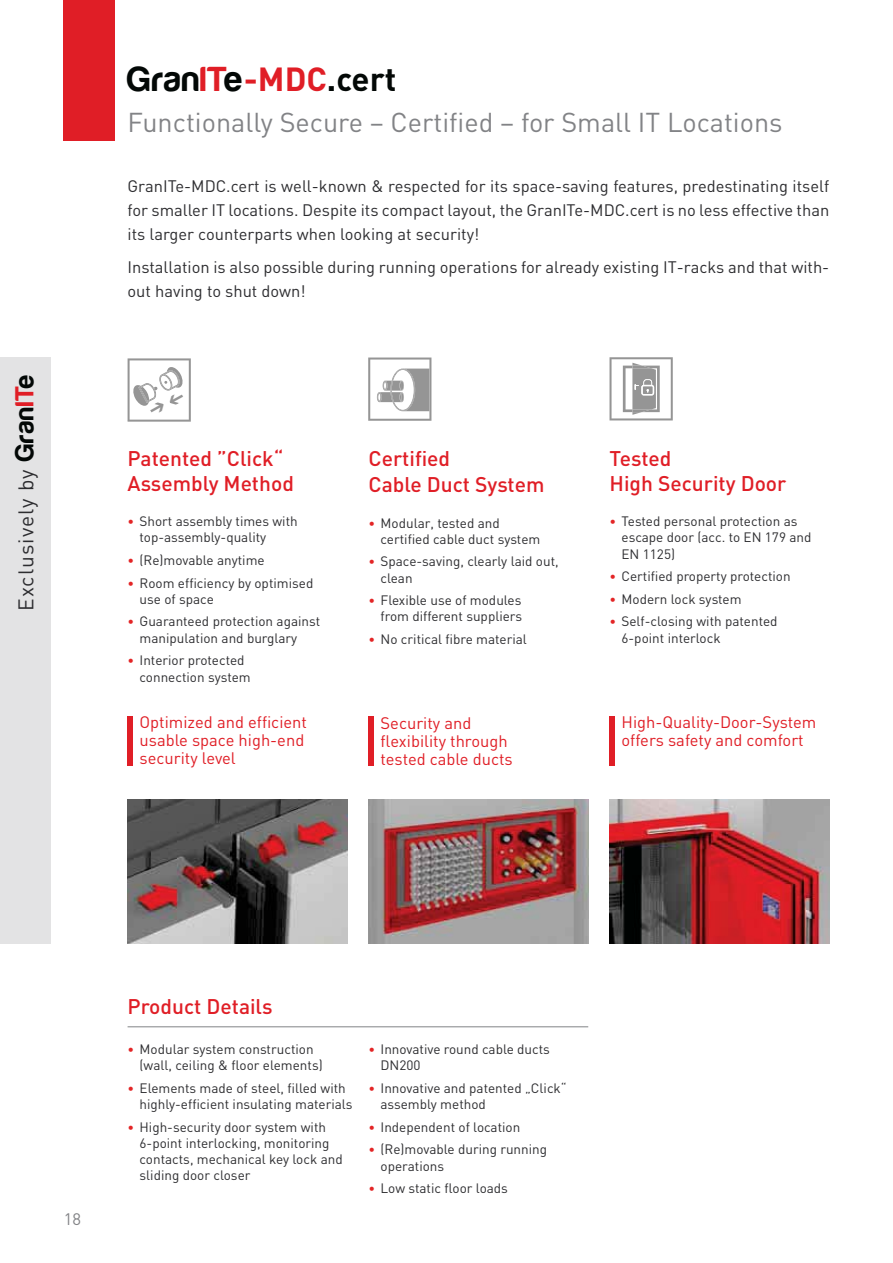
<style>
.page{position:relative;width:893px;height:1263px;background:#fff}
.page>*{position:absolute;margin:0;border:0;box-sizing:border-box;transform-origin:0 0}
.t1{font:700 36px "Harabara";letter-spacing:.04em;color:#030806}
.t2{font:27px "DIN";color:#828386}
.t3{font:500 21px/25.2px "DIN";color:#e01e26}
.t4{font:21px "DIN";letter-spacing:.05em;color:#2d2d30}
.t5{font:16.5px/24px "DIN";color:#2d2d30;text-align:justify}
.t6{font:16.5px/18px "DIN";color:#e01e26}
.t7{font:16.5px "DIN";color:#828386}
.t8{font:13.5px/16.2px "DIN";color:#2d2d30}
.s1{font-family:"Harabara";font-weight:700;font-size:27px;color:#030806}
.s2{font-family:"Harabara";font-weight:700;font-size:27px;color:#e01e26}
.s3{color:#e01e26}
.s4{font-family:"DIN";font-size:33px;color:#e01e26}
.s5{font-family:"DIN";font-size:33px}
.s6{font-size:12.75px;color:#e32526}
</style>
<div class="page">
<hr style="left:128px;top:1026px;width:460px;height:1px;background:#828386">
<div style="left:0;top:357px;width:51px;height:587px;background:#e3e3e4"></div>
<div style="left:64px;top:0;width:51px;height:141px;background:#e01e26"></div>
<svg style="left:368px;top:358px;width:63px;height:63px"></svg>
<div style="left:368px;top:716px;width:6px;height:50px;background:#e01e26"></div>
<svg style="left:609px;top:357px;width:63px;height:63px"></svg>
<div style="left:609px;top:716px;width:6px;height:50px;background:#e01e26"></div>
<img style="left:609px;top:799px;width:220px;height:145px">
<img style="left:368px;top:799px;width:220px;height:145px">
<div style="left:128px;top:716px;width:5px;height:50px;background:#e01e26"></div>
<img style="left:128px;top:799px;width:219px;height:145px">
<svg style="left:128px;top:358px;width:63px;height:64px"></svg>
<h3 class="t4" style="left:18px;top:611px;width:238px;rotate:-90deg">Exclusively by <span class="s1">Gran</span><span class="s2">IT</span><span class="s1">e</span></h3>
<h1 class="t1" style="left:128px;top:61px;width:270px">Gran<span class="s3">IT</span>e<span class="s4">-MDC</span><span class="s5">.cert</span></h1>
<h2 class="t2" style="left:128px;top:113px;width:656px">Functionally Secure – Certified – for Small IT Locations</h2>
<p class="t5" style="left:128px;top:176px;width:703px">GranITe-MDC.cert is well-known &amp; respected for its space-saving features, predestinating itself for smaller IT locations. Despite its compact layout, the GranITe-MDC.cert is no less effective than its larger counterparts when looking at security!</p>
<p class="t5" style="left:128px;top:257px;width:703px">Installation is also possible during running operations for already existing IT-racks and that with&shy;out having to shut down!</p>
<h3 class="t3" style="left:128px;top:448px;width:168px">Patented ”Click“<br>Assembly Method</h3>
<p class="t8" style="left:139px;top:515px;width:160px;text-indent:-12px"><span class="s6">•</span> Short assembly times with top-assembly-quality</p>
<p class="t8" style="left:128px;top:554px;width:139px"><span class="s6">•</span> (Re)movable anytime</p>
<p class="t8" style="left:139px;top:576px;width:175px;text-indent:-12px"><span class="s6">•</span> Room efficiency by optimised use of space</p>
<p class="t8" style="left:139px;top:615px;width:182px;text-indent:-12px"><span class="s6">•</span> Guaranteed protection against manipulation and burglary</p>
<p class="t8" style="left:139px;top:654px;width:113px;text-indent:-12px"><span class="s6">•</span> Interior protected connection system</p>
<p class="t6" style="left:139px;top:716px;width:169px">Optimized and efficient usable space high-end security level</p>
<h3 class="t3" style="left:368px;top:447px;width:177px;line-height:26.5px">Certified<br>Cable Duct System</h3>
<p class="t8" style="left:380px;top:516px;width:161px;text-indent:-12px"><span class="s6">•</span> Modular, tested and certified cable duct system</p>
<p class="t8" style="left:380px;top:555px;width:180px;text-indent:-12px"><span class="s6">•</span> Space-saving, clearly laid out, clean</p>
<p class="t8" style="left:368px;top:594px;width:155px;text-align:right"><span class="s6">•</span> Flexible use of modules from different suppliers</p>
<p class="t8" style="left:368px;top:633px;width:160px"><span class="s6">•</span> No critical fibre material</p>
<p class="t6" style="left:380px;top:716px;width:134px">Security and flexibility through tested cable ducts</p>
<h3 class="t3" style="left:609px;top:448px;width:178px">Tested<br>High Security Door</h3>
<p class="t8" style="left:621px;top:515px;width:191px;text-indent:-12px"><span class="s6">•</span> Tested personal protection as escape door (acc. to EN 179 and<br>EN 1125)</p>
<p class="t8" style="left:609px;top:570px;width:183px"><span class="s6">•</span> Certified property protection</p>
<p class="t8" style="left:609px;top:592px;width:134px"><span class="s6">•</span> Modern lock system</p>
<p class="t8" style="left:621px;top:615px;width:158px;text-indent:-12px"><span class="s6">•</span> Self-closing with patented<br>6-point interlock</p>
<p class="t6" style="left:621px;top:715px;width:196px">High-Quality-Door-System offers safety and comfort</p>
<p class="t7" style="left:64px;top:1213px;width:19px">18</p>
<h3 class="t3" style="left:128px;top:996px;width:147px">Product Details</h3>
<p class="t8" style="left:139px;top:1043px;width:185px;text-indent:-12px"><span class="s6">•</span> Modular system construction (wall, ceiling &amp; floor elements)</p>
<p class="t8" style="left:139px;top:1082px;width:214px;text-indent:-12px"><span class="s6">•</span> Elements made of steel, filled with highly-efficient insulating materials</p>
<p class="t8" style="left:139px;top:1120px;width:205px;text-indent:-12px"><span class="s6">•</span> High-security door system with<br>6-point interlocking, monitoring contacts, mechanical key lock and sliding door closer</p>
<p class="t8" style="left:380px;top:1043px;width:171px;text-indent:-12px"><span class="s6">•</span> Innovative round cable ducts<br>DN200</p>
<p class="t8" style="left:380px;top:1082px;width:188px;text-indent:-12px"><span class="s6">•</span> Innovative and patented „Click“ assembly method</p>
<p class="t8" style="left:368px;top:1120px;width:153px"><span class="s6">•</span> Independent of location</p>
<p class="t8" style="left:380px;top:1143px;width:168px;text-indent:-12px"><span class="s6">•</span> (Re)movable during running operations</p>
<p class="t8" style="left:368px;top:1182px;width:141px"><span class="s6">•</span> Low static floor loads</p>
</div>
